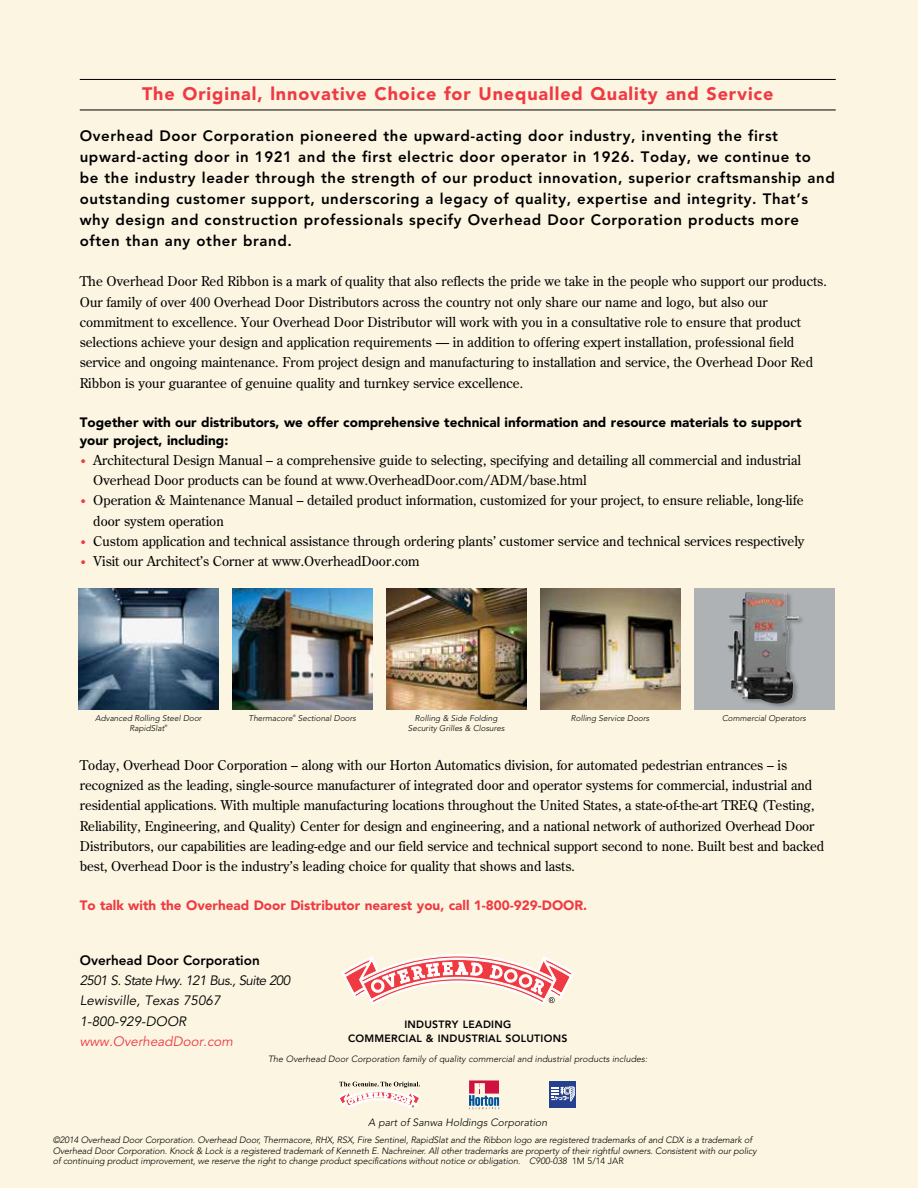
<style>
.page{position:relative;width:918px;height:1188px;background:#fcf5e2}
.page>*{position:absolute;margin:0;border:0;box-sizing:border-box;transform-origin:0 0}
.t1{font:900 18px "Avenir LT Std";letter-spacing:.05em;color:#ef3a42}
.t2{font:800 15px/21px "Avenir LT Std";letter-spacing:.04em;color:#000}
.t3{font:13.5px/20.2px "Century Old Style Std";color:#000}
.t4{font:900 13.5px/18px "Avenir LT Std";color:#000}
.t5{font:900 13.5px "Avenir LT Std";color:#ef3a42}
.t6{font:italic 13.5px/20.2px "Avenir LT Std";color:#000}
.t7{font:800 13.5px "Avenir LT Std";color:#000}
.t8{font:italic 13.5px "Avenir LT Std";color:#ef3a42}
.t9{font:800 10.5px/13.5px "Avenir LT Std";letter-spacing:.025em;color:#000;text-align:center}
.t10{font:italic 300 10.5px "Avenir LT Std";color:#000}
.t11{font:italic 300 9.15px/10.5px "Avenir LT Std";letter-spacing:-.015em;color:#000}
.t12{font:italic 300 9px "Avenir LT Std";color:#000}
.t13{font:italic 300 8.25px/9.9px "Avenir LT Std";color:#000;text-align:center}
.t14{font:italic 300 3.45px "Avenir LT Std";color:#000}
.s1{font-size:10.5px;color:#ef3a42}
.s2{font-style:normal}
</style>
<div class="page">
<hr style="left:80px;top:79px;width:756px;height:1px;background:#000">
<hr style="left:80px;top:110px;width:756px;height:1px;background:#000">
<img style="left:78px;top:588px;width:141px;height:122px">
<img style="left:232px;top:588px;width:141px;height:122px">
<img style="left:386px;top:588px;width:140px;height:122px">
<img style="left:540px;top:588px;width:140px;height:122px">
<div style="left:694px;top:588px;width:140px;height:122px;background:#aeb2b5"></div>
<div style="left:727px;top:591px;width:78px;height:118px;background:#000;opacity:.25"></div>
<img style="left:727px;top:592px;width:19px;height:57px">
<svg style="left:338px;top:1082px;width:83px;height:26px"></svg>
<svg style="left:469px;top:1080px;width:30px;height:29px"></svg>
<div style="left:550px;top:1081px;width:26px;height:26px;background:#25408f"></div>
<svg style="left:551px;top:1086px;width:23px;height:16px"></svg>
<svg style="left:342px;top:955px;width:232px;height:50px"></svg>
<h1 class="t1" style="left:142px;top:82px;width:633px">The Original, lnnovative Choice for Unequalled Quality and Service</h1>
<p class="t2" style="left:80px;top:125px;width:757px">Overhead Door Corporation pioneered the upward-acting door industry, inventing the first upward-acting door in 1921 and the first electric door operator in 1926. Today, we continue to<br>be the industry leader through the strength of our product innovation, superior craftsmanship and outstanding customer support, underscoring a legacy of quality, expertise and integrity. That’s why design and construction professionals specify Overhead Door Corporation products more often than any other brand.</p>
<p class="t3" style="left:80px;top:271px;width:748px">The Overhead Door Red Ribbon is a mark of quality that also reflects the pride we take in the people who support our products.<br>Our family of over 400 Overhead Door Distributors across the country not only share our name and logo, but also our commitment to excellence. Your Overhead Door Distributor will work with you in a consultative role to ensure that product selections achieve your design and application requirements — in addition to offering expert installation, professional field service and ongoing maintenance. From project design and manufacturing to installation and service, the Overhead Door Red Ribbon is your guarantee of genuine quality and turnkey service excellence.</p>
<p class="t4" style="left:80px;top:413px;width:723px">Together with our distributors, we offer comprehensive technical information and resource materials to support your project, including:</p>
<p class="t3" style="left:93px;top:450px;width:709px;text-indent:-14px"><span class="s1">•</span> Architectural Design Manual – a comprehensive guide to selecting, specifying and detailing all commercial and industrial<br>Overhead Door products can be found at www.OverheadDoor.com/ADM/base.html</p>
<p class="t3" style="left:93px;top:490px;width:712px;text-indent:-14px"><span class="s1">•</span> Operation &amp; Maintenance Manual – detailed product information, customized for your project, to ensure reliable, long-life door system operation</p>
<p class="t3" style="left:80px;top:531px;width:726px"><span class="s1">•</span> Custom application and technical assistance through ordering plants’ customer service and technical services respectively</p>
<p class="t3" style="left:80px;top:551px;width:341px"><span class="s1">•</span> Visit our Architect’s Corner at www.OverheadDoor.com</p>
<p class="t13" style="left:95px;top:713px;width:108px">Advanced Rolling Steel Door<br>RapidSlat</p>
<p class="t14" style="left:164px;top:724px;width:4px">®</p>
<p class="t13" style="left:249px;top:713px;width:46px">Thermacore</p>
<p class="t14" style="left:293px;top:714px;width:4px">®</p>
<p class="t13" style="left:298px;top:713px;width:60px">Sectional Doors</p>
<p class="t13" style="left:408px;top:713px;width:98px">Rolling &amp; Side Folding<br>Security Grilles &amp; Closures</p>
<p class="t13" style="left:571px;top:713px;width:80px">Rolling Service Doors</p>
<p class="t13" style="left:722px;top:713px;width:85px">Commercial Operators</p>
<p class="t3" style="left:80px;top:755px;width:746px">Today, Overhead Door Corporation – along with our Horton Automatics division, for automated pedestrian entrances – is recognized as the leading, single-source manufacturer of integrated door and operator systems for commercial, industrial and residential applications. With multiple manufacturing locations throughout the United States, a state-of-the-art TREQ (Testing, Reliability, Engineering, and Quality) Center for design and engineering, and a national network of authorized Overhead Door Distributors, our capabilities are leading-edge and our field service and technical support second to none. Built best and backed best, Overhead Door is the industry’s leading choice for quality that shows and lasts.</p>
<p class="t5" style="left:80px;top:897px;width:509px">To talk with the Overhead Door Distributor nearest you, call 1-800-929-DOOR.</p>
<p class="t7" style="left:80px;top:952px;width:181px">Overhead Door Corporation</p>
<p class="t6" style="left:80px;top:971px;width:212px">2501 S. State Hwy. 121 Bus., Suite 200<br>Lewisville, Texas 75067<br>1-800-929-DOOR</p>
<p class="t8" style="left:80px;top:1033px;width:155px">www.OverheadDoor.com</p>
<p class="t12" style="left:268px;top:1053px;width:381px">The Overhead Door Corporation family of quality commercial and industrial products includes:</p>
<p class="t9" style="left:348px;top:1018px;width:221px">INDUSTRY LEADING<br>COMMERCIAL &amp; INDUSTRIAL SOLUTIONS</p>
<p class="t10" style="left:368px;top:1116px;width:181px">A part of Sanwa Holdings Corporation</p>
<p class="t11" style="left:53px;top:1135px;width:705px">©2014 Overhead Door Corporation. Overhead Door, Thermacore, RHX, RSX, Fire Sentinel, RapidSlat and the Ribbon logo are registered trademarks of and CDX is a trademark of<br>Overhead Door Corporation. Knock &amp; Lock is a registered trademark of Kenneth E. Nachreiner. All other trademarks are property of their rightful owners. Consistent with our policy of continuing product improvement, we reserve the right to change product specifications without notice or obligation. C900-038 <span class="s2">1M 5/14 JAR</span></p>
</div>
